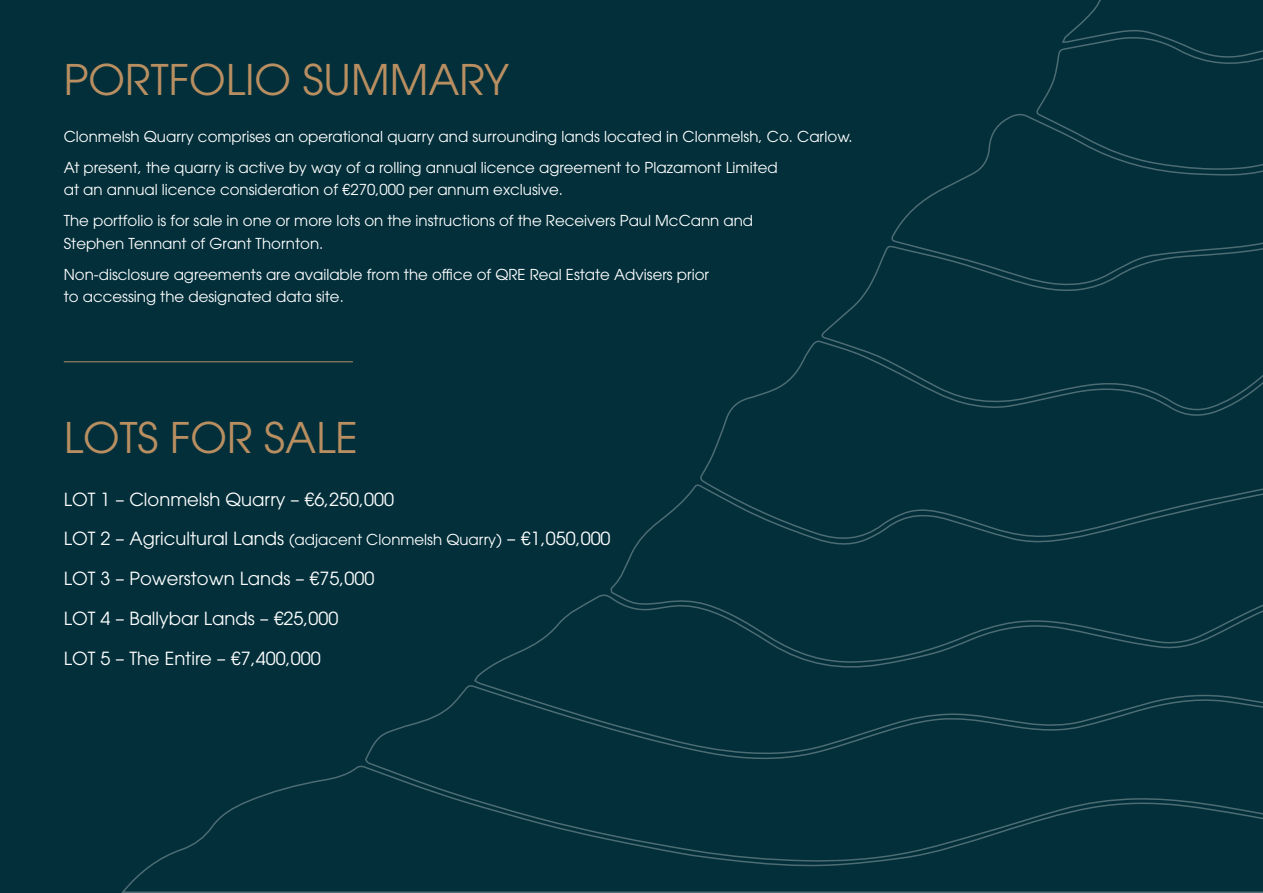
<style>
.page{position:relative;width:1263px;height:893px;background:#022f3a}
.page>*{position:absolute;margin:0;border:0;box-sizing:border-box;transform-origin:0 0}
.t1{font:42px "ITC Avant Garde Pro";color:#b98f61}
.t2{font:18px "ITC Avant Garde Pro";color:#fff}
.t3{font:15px/31px "ITC Avant Garde Pro";color:#fff}
.s1{font-size:15px}
</style>
<div class="page">
<svg style="left:121px;top:765px;width:1142px;height:128px"></svg>
<svg style="left:365px;top:685px;width:898px;height:176px"></svg>
<svg style="left:619px;top:476px;width:271px;height:101px"></svg>
<svg style="left:473px;top:577px;width:790px;height:178px"></svg>
<svg style="left:819px;top:245px;width:71px;height:125px"></svg>
<svg style="left:890px;top:114px;width:373px;height:519px"></svg>
<svg style="left:1035px;top:0;width:228px;height:172px"></svg>
<hr style="left:64px;top:361px;width:289px;height:1px;background:#b98f61">
<h1 class="t1" style="left:64px;top:53px;width:447px">PORTFOLIO SUMMARY</h1>
<p class="t3" style="left:64px;top:121px;width:790px">Clonmelsh Quarry comprises an operational quarry and surrounding lands located in Clonmelsh, Co. Carlow.<br>At present, the quarry is active by way of a rolling annual licence agreement to Plazamont Limited</p>
<p class="t3" style="left:64px;top:174px;width:691px">at an annual licence consideration of €270,000 per annum exclusive.<br>The portfolio is for sale in one or more lots on the instructions of the Receivers Paul McCann and</p>
<p class="t3" style="left:64px;top:228px;width:647px">Stephen Tennant of Grant Thornton.<br>Non-disclosure agreements are available from the office of QRE Real Estate Advisers prior</p>
<p class="t3" style="left:64px;top:281px;width:282px">to accessing the designated data site.</p>
<h1 class="t1" style="left:64px;top:412px;width:296px">LOTS FOR SALE</h1>
<p class="t2" style="left:64px;top:488px;width:332px">LOT 1 – Clonmelsh Quarry – €6,250,000</p>
<p class="t2" style="left:64px;top:528px;width:548px">LOT 2 – Agricultural Lands <span class="s1">(adjacent Clonmelsh Quarry)</span> – €1,050,000</p>
<p class="t2" style="left:64px;top:567px;width:312px">LOT 3 – Powerstown Lands – €75,000</p>
<p class="t2" style="left:64px;top:607px;width:276px">LOT 4 – Ballybar Lands – €25,000</p>
<p class="t2" style="left:64px;top:647px;width:258px">LOT 5 – The Entire – €7,400,000</p>
</div>
